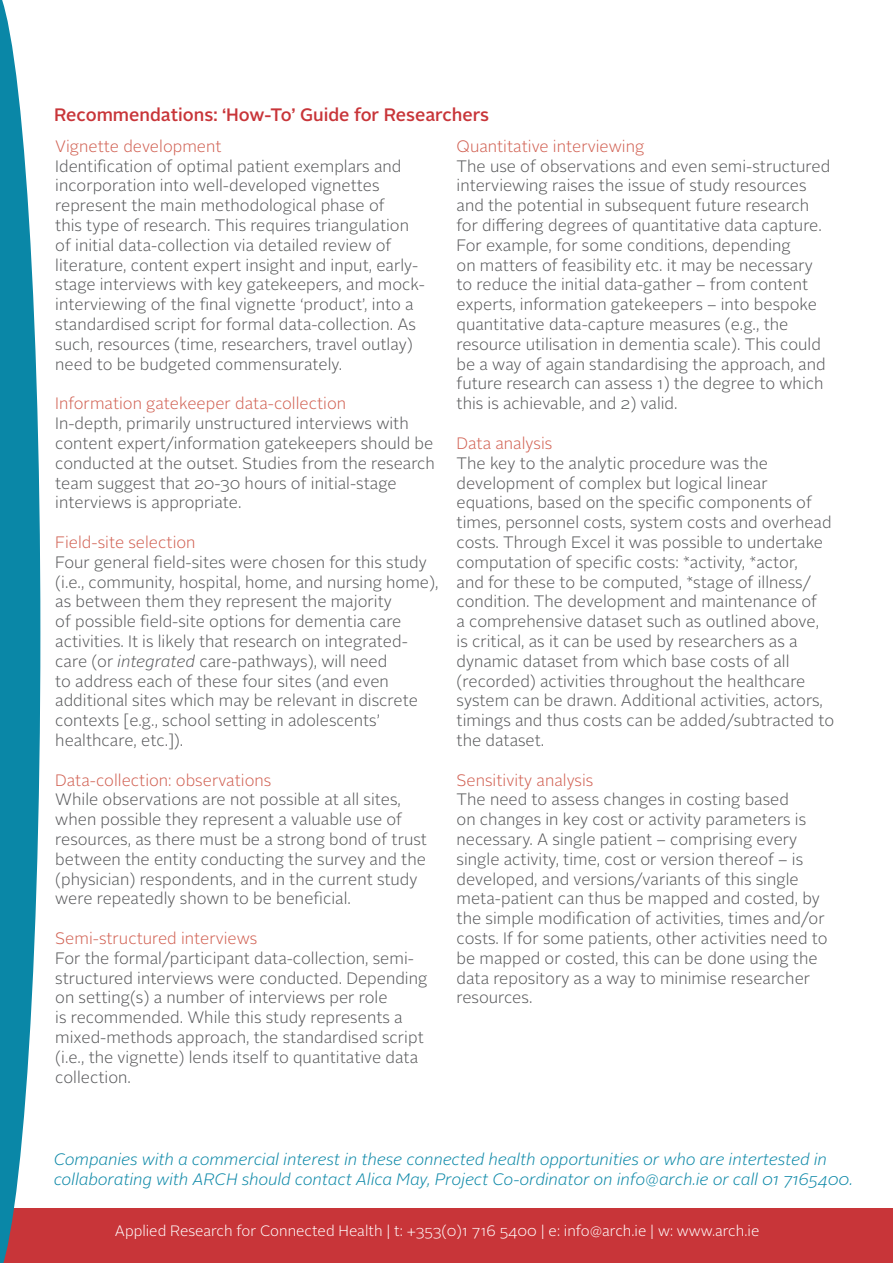
<style>
.page{position:relative;width:893px;height:1263px;background:#fff}
.page>*{position:absolute;margin:0;border:0;box-sizing:border-box;transform-origin:0 0}
.t1{font:500 18px "Alright Sans";color:#c83539}
.t2{font:300 16.5px/19.8px "Alright Sans";color:#57585a}
.t3{font:300 16.5px "Alright Sans";color:#d16153}
.t4{font:italic 300 16.5px/19.8px "Alright Sans";color:#0a87a7}
.t5{font:300 15px "Alright Sans";color:#fff}
.s1{font-style:italic}
</style>
<div class="page">
<div style="left:0;top:1209px;width:893px;height:54px;background:#c83539"></div>
<svg style="left:0;top:0;width:40px;height:1263px;fill:#0a87a7"></svg>
<p class="t1" style="left:54px;top:102px;width:437px">Recommendations: ‘How-To’ Guide for Researchers</p>
<p class="t3" style="left:55px;top:135px;width:168px">Vignette development</p>
<p class="t2" style="left:55px;top:156px;width:371px">Identification of optimal patient exemplars and incorporation into well-developed vignettes represent the main methodological phase of<br>this type of research. This requires triangulation of initial data-collection via detailed review of literature, content expert insight and input, early&shy;stage interviews with key gatekeepers, and mock&shy;interviewing of the final vignette ‘product’, into a standardised script for formal data-collection. As such, resources (time, researchers, travel outlay) need to be budgeted commensurately.</p>
<p class="t3" style="left:55px;top:392px;width:292px">Information gatekeeper data-collection</p>
<p class="t2" style="left:55px;top:414px;width:381px">In-depth, primarily unstructured interviews with content expert/information gatekeepers should be conducted at the outset. Studies from the research team suggest that 20-30 hours of initial-stage interviews is appropriate.</p>
<p class="t3" style="left:55px;top:531px;width:142px">Field-site selection</p>
<p class="t2" style="left:55px;top:552px;width:385px">Four general field-sites were chosen for this study (i.e., community, hospital, home, and nursing home), as between them they represent the majority<br>of possible field-site options for dementia care activities. It is likely that research on integrated&shy;care (or <span class="s1">integrated</span> care-pathways), will need<br>to address each of these four sites (and even additional sites which may be relevant in discrete contexts [e.g., school setting in adolescents’ healthcare, etc.]).</p>
<p class="t3" style="left:55px;top:769px;width:218px">Data-collection: observations</p>
<p class="t2" style="left:55px;top:790px;width:373px">While observations are not possible at all sites, when possible they represent a valuable use of resources, as there must be a strong bond of trust between the entity conducting the survey and the (physician) respondents, and in the current study were repeatedly shown to be beneficial.</p>
<p class="t3" style="left:55px;top:927px;width:204px">Semi-structured interviews</p>
<p class="t2" style="left:55px;top:948px;width:374px">For the formal/participant data-collection, semi&shy;structured interviews were conducted. Depending on setting(s) a number of interviews per role<br>is recommended. While this study represents a mixed-methods approach, the standardised script (i.e., the vignette) lends itself to quantitative data collection.</p>
<p class="t3" style="left:457px;top:135px;width:189px">Quantitative interviewing</p>
<p class="t2" style="left:457px;top:156px;width:375px">The use of observations and even semi-structured interviewing raises the issue of study resources and the potential in subsequent future research for differing degrees of quantitative data capture.<br>For example, for some conditions, depending<br>on matters of feasibility etc. it may be necessary to reduce the initial data-gather – from content experts, information gatekeepers – into bespoke quantitative data-capture measures (e.g., the resource utilisation in dementia scale). This could be a way of again standardising the approach, and future research can assess 1) the degree to which this is achievable, and 2) valid.</p>
<p class="t3" style="left:457px;top:432px;width:97px">Data analysis</p>
<p class="t2" style="left:457px;top:453px;width:379px">The key to the analytic procedure was the development of complex but logical linear equations, based on the specific components of times, personnel costs, system costs and overhead costs. Through Excel it was possible to undertake computation of specific costs: *activity, *actor,<br>and for these to be computed, *stage of illness/ condition. The development and maintenance of<br>a comprehensive dataset such as outlined above, is critical, as it can be used by researchers as a dynamic dataset from which base costs of all (recorded) activities throughout the healthcare system can be drawn. Additional activities, actors, timings and thus costs can be added/subtracted to the dataset.</p>
<p class="t3" style="left:457px;top:769px;width:138px">Sensitivity analysis</p>
<p class="t2" style="left:457px;top:790px;width:373px">The need to assess changes in costing based<br>on changes in key cost or activity parameters is necessary. A single patient – comprising every single activity, time, cost or version thereof – is developed, and versions/variants of this single meta-patient can thus be mapped and costed, by the simple modification of activities, times and/or costs. If for some patients, other activities need to be mapped or costed, this can be done using the data repository as a way to minimise researcher resources.</p>
<p class="t4" style="left:54px;top:1149px;width:800px">Companies with a commercial interest in these connected health opportunities or who are intertested in collaborating with ARCH should contact Alica May, Project Co-ordinator on info@arch.ie or call 01 7165400.</p>
<p class="t5" style="left:115px;top:1221px;width:646px">Applied Research for Connected Health | t: +353(0)1 716 5400 | e: info@arch.ie | w: www.arch.ie</p>
</div>
